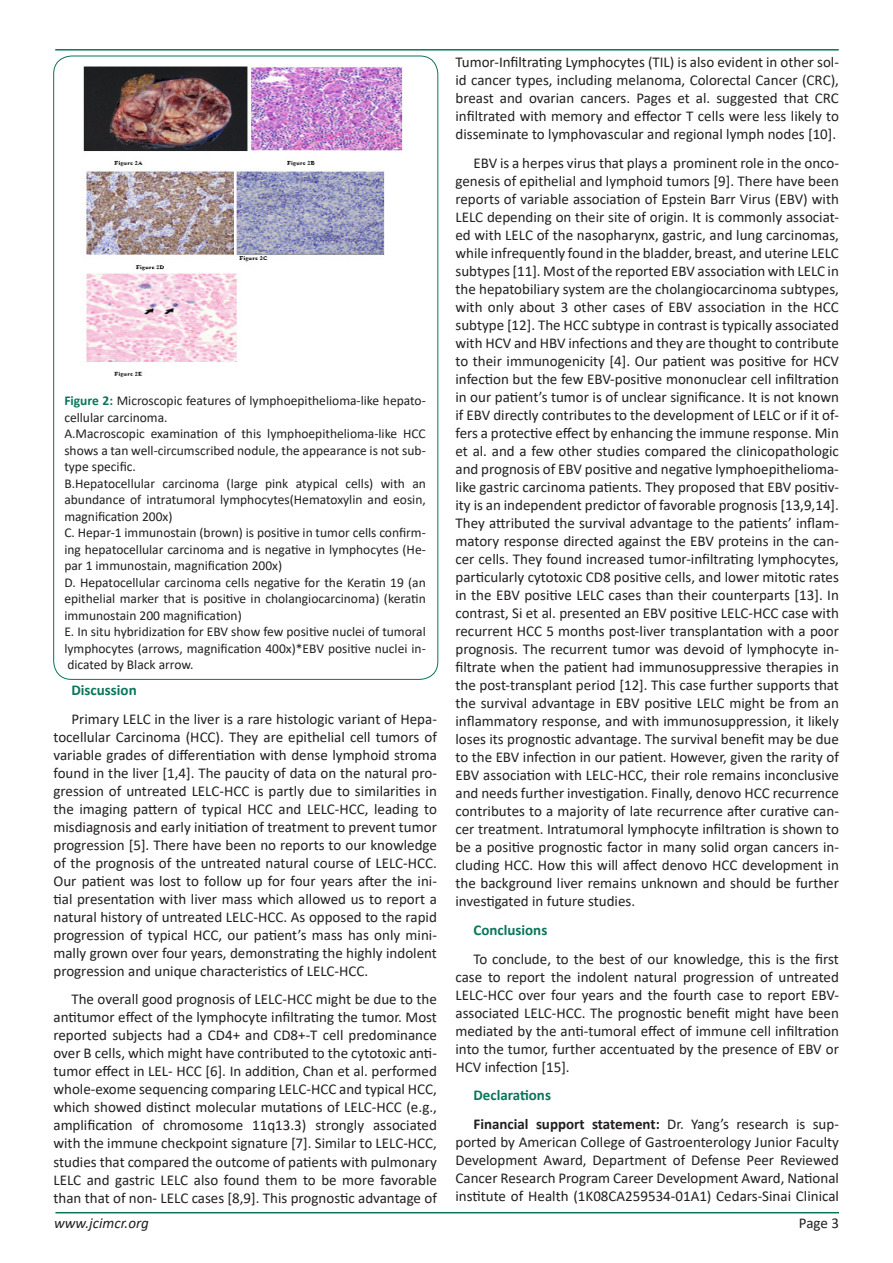
<style>
.page{position:relative;width:893px;height:1263px;background:#fff}
.page>*{position:absolute;margin:0;border:0;box-sizing:border-box;transform-origin:0 0}
.t1{font:15px/18px "Calibri";color:#231f20;text-align:justify}
.t2{font:700 15px "Calibri";color:#0a755b}
.t3{font:italic 15px "Calibri";color:#231f20}
.t4{font:13.5px/16.5px "Calibri";color:#231f20;text-align:justify}
.s1{font-weight:700;color:#0a755b}
.s2{font-weight:700}
</style>
<div class="page">
<hr style="left:55px;top:1212px;width:784px;height:1px;background:#0a755b">
<hr style="left:55px;top:49px;width:784px;height:2px;background:#0a755b">
<img style="left:83px;top:65px;width:319px;height:313px">
<p class="t4" style="left:64px;top:392px;width:363px"><span class="s1">Figure 2:</span> Microscopic features of lymphoepithelioma-like hepato&shy;cellular carcinoma.</p>
<p class="t4" style="left:64px;top:425px;width:363px">A.Macroscopic examination of this lymphoepithelioma-like HCC shows a tan well-circumscribed nodule, the appearance is not sub&shy;type specific.</p>
<p class="t4" style="left:64px;top:475px;width:363px">B.Hepatocellular carcinoma (large pink atypical cells) with an abundance of intratumoral lymphocytes(Hematoxylin and eosin, magnification 200x)</p>
<p class="t4" style="left:64px;top:524px;width:363px">C. Hepar-1 immunostain (brown) is positive in tumor cells confirm&shy;ing hepatocellular carcinoma and is negative in lymphocytes (He&shy;par 1 immunostain, magnification 200x)</p>
<p class="t4" style="left:64px;top:574px;width:363px">D. Hepatocellular carcinoma cells negative for the Keratin 19 (an epithelial marker that is positive in cholangiocarcinoma) (keratin immunostain 200 magnification)</p>
<p class="t4" style="left:64px;top:623px;width:363px">E. In situ hybridization for EBV show few positive nuclei of tumoral lymphocytes (arrows, magnification 400x)*EBV positive nuclei in&shy;dicated by Black arrow.</p>
<p class="t2" style="left:71px;top:679px;width:67px">Discussion</p>
<p class="t1" style="left:53px;top:709px;width:385px;text-indent:18px">Primary LELC in the liver is a rare histologic variant of Hepa&shy;tocellular Carcinoma (HCC). They are epithelial cell tumors of variable grades of differentiation with dense lymphoid stroma found in the liver [1,4]. The paucity of data on the natural pro&shy;gression of untreated LELC-HCC is partly due to similarities in the imaging pattern of typical HCC and LELC-HCC, leading to misdiagnosis and early initiation of treatment to prevent tumor progression [5]. There have been no reports to our knowledge of the prognosis of the untreated natural course of LELC-HCC.<br>Our patient was lost to follow up for four years after the ini&shy;tial presentation with liver mass which allowed us to report a natural history of untreated LELC-HCC. As opposed to the rapid progression of typical HCC, our patient’s mass has only mini&shy;mally grown over four years, demonstrating the highly indolent progression and unique characteristics of LELC-HCC.</p>
<p class="t1" style="left:53px;top:990px;width:385px;text-indent:18px">The overall good prognosis of LELC-HCC might be due to the antitumor effect of the lymphocyte infiltrating the tumor. Most reported subjects had a CD4+ and CD8+-T cell predominance over B cells, which might have contributed to the cytotoxic anti&shy;tumor effect in LEL- HCC [6]. In addition, Chan et al. performed whole-exome sequencing comparing LELC-HCC and typical HCC, which showed distinct molecular mutations of LELC-HCC (e.g., amplification of chromosome 11q13.3) strongly associated with the immune checkpoint signature [7]. Similar to LELC-HCC, studies that compared the outcome of patients with pulmonary LELC and gastric LELC also found them to be more favorable than that of non- LELC cases [8,9]. This prognostic advantage of</p>
<p class="t1" style="left:455px;top:53px;width:385px">Tumor-Infiltrating Lymphocytes (TIL) is also evident in other sol&shy;id cancer types, including melanoma, Colorectal Cancer (CRC), breast and ovarian cancers. Pages et al. suggested that CRC infiltrated with memory and effector T cells were less likely to disseminate to lymphovascular and regional lymph nodes [10].</p>
<p class="t1" style="left:455px;top:154px;width:385px;text-indent:18px">EBV is a herpes virus that plays a prominent role in the onco&shy;genesis of epithelial and lymphoid tumors [9]. There have been reports of variable association of Epstein Barr Virus (EBV) with LELC depending on their site of origin. It is commonly associat&shy;ed with LELC of the nasopharynx, gastric, and lung carcinomas, while infrequently found in the bladder, breast, and uterine LELC subtypes [11]. Most of the reported EBV association with LELC in the hepatobiliary system are the cholangiocarcinoma subtypes, with only about 3 other cases of EBV association in the HCC subtype [12]. The HCC subtype in contrast is typically associated with HCV and HBV infections and they are thought to contribute to their immunogenicity [4]. Our patient was positive for HCV infection but the few EBV-positive mononuclear cell infiltration in our patient’s tumor is of unclear significance. It is not known if EBV directly contributes to the development of LELC or if it of&shy;fers a protective effect by enhancing the immune response. Min et al. and a few other studies compared the clinicopathologic and prognosis of EBV positive and negative lymphoepithelioma&shy;like gastric carcinoma patients. They proposed that EBV positiv&shy;ity is an independent predictor of favorable prognosis [13,9,14].<br>They attributed the survival advantage to the patients’ inflam&shy;matory response directed against the EBV proteins in the can&shy;cer cells. They found increased tumor-infiltrating lymphocytes, particularly cytotoxic CD8 positive cells, and lower mitotic rates in the EBV positive LELC cases than their counterparts [13]. In contrast, Si et al. presented an EBV positive LELC-HCC case with recurrent HCC 5 months post-liver transplantation with a poor prognosis. The recurrent tumor was devoid of lymphocyte in&shy;filtrate when the patient had immunosuppressive therapies in the post-transplant period [12]. This case further supports that the survival advantage in EBV positive LELC might be from an inflammatory response, and with immunosuppression, it likely loses its prognostic advantage. The survival benefit may be due to the EBV infection in our patient. However, given the rarity of EBV association with LELC-HCC, their role remains inconclusive and needs further investigation. Finally, denovo HCC recurrence contributes to a majority of late recurrence after curative can&shy;cer treatment. Intratumoral lymphocyte infiltration is shown to be a positive prognostic factor in many solid organ cancers in&shy;cluding HCC. How this will affect denovo HCC development in the background liver remains unknown and should be further investigated in future studies.</p>
<p class="t2" style="left:473px;top:919px;width:75px">Conclusions</p>
<p class="t1" style="left:455px;top:949px;width:385px;text-indent:18px">To conclude, to the best of our knowledge, this is the first case to report the indolent natural progression of untreated LELC-HCC over four years and the fourth case to report EBV&shy;associated LELC-HCC. The prognostic benefit might have been mediated by the anti-tumoral effect of immune cell infiltration into the tumor, further accentuated by the presence of EBV or HCV infection [15].</p>
<p class="t2" style="left:473px;top:1085px;width:79px">Declarations</p>
<p class="t1" style="left:455px;top:1115px;width:385px;text-indent:18px"><span class="s2">Financial support statement:</span> Dr. Yang’s research is sup&shy;ported by American College of Gastroenterology Junior Faculty Development Award, Department of Defense Peer Reviewed Cancer Research Program Career Development Award, National institute of Health (1K08CA259534-01A1) Cedars-Sinai Clinical</p>
<p class="t3" style="left:54px;top:1212px;width:96px">www.jcimcr.org</p>
<p class="t1" style="left:799px;top:1213px;width:42px">Page 3</p>
</div>
